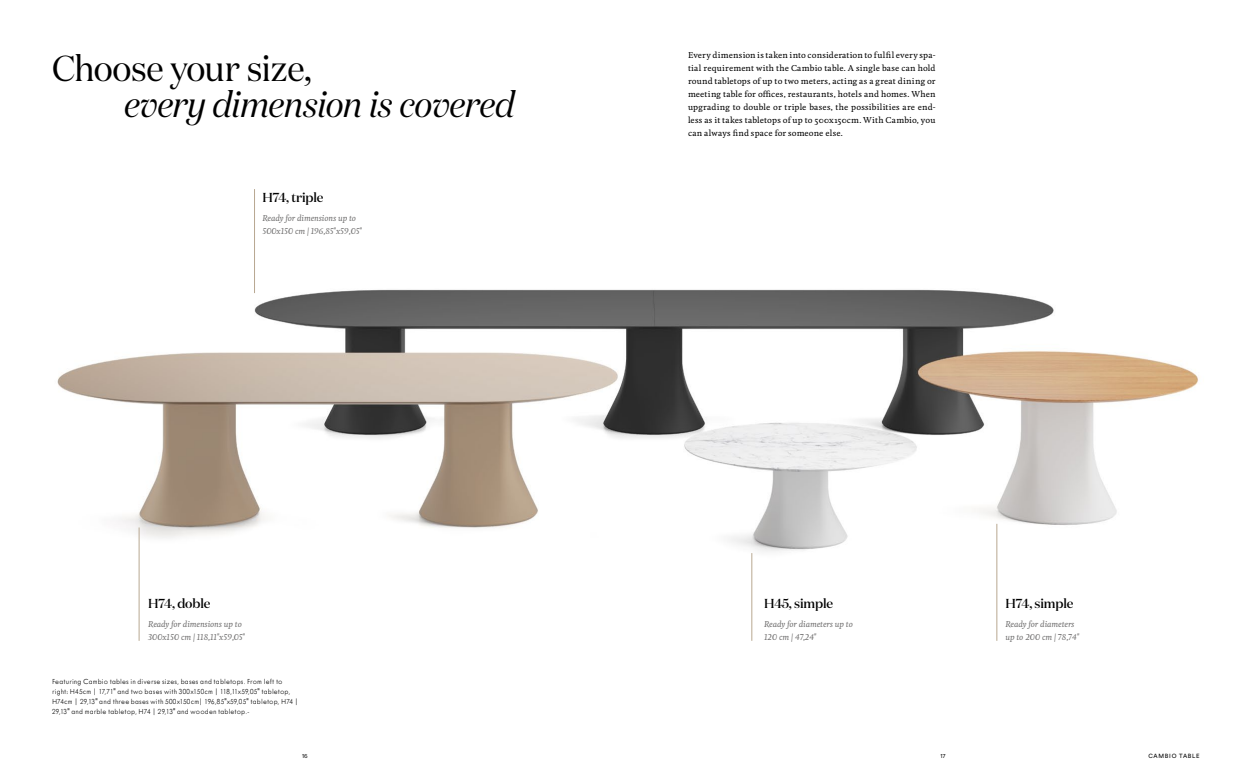
<style>
.page{position:relative;width:1248px;height:780px;background:#fff}
.page>*{position:absolute;margin:0;border:0;box-sizing:border-box;transform-origin:0 0}
.t1{font:italic 36px "Domaine Display";letter-spacing:-.01em;color:#000;scale:.95 1}
.t2{font:36px "Domaine Display";letter-spacing:-.015em;color:#000;scale:.95 1}
.t3{font:500 13px "Domaine Display";letter-spacing:-.01em;color:#000}
.t4{font:500 8px/13px "Feijoa";letter-spacing:.015em;color:#000;text-align:justify}
.t5{font:300 8px/10px "Tw Cen MT Pro";letter-spacing:.02em;color:#000}
.t6{font:italic 500 8px/13px "Feijoa";letter-spacing:-.01em;color:#706f6f}
.t7{font:6px "Circular Std";letter-spacing:.12em;color:#000}
.t8{font:6px "Proxima Nova";color:#000}
</style>
<div class="page">
<img style="left:57px;top:289px;width:1141px;height:349px">
<hr style="left:254px;top:189px;width:1px;height:104px;background:#b8a891">
<hr style="left:139px;top:527px;width:1px;height:114px;background:#b8a891">
<hr style="left:751px;top:553px;width:1px;height:88px;background:#b8a891">
<hr style="left:996px;top:524px;width:1px;height:117px;background:#b8a891">
<h1 class="t2" style="left:52px;top:46px;width:275px">Choose your size,</h1>
<h1 class="t1" style="left:124px;top:82px;width:412px">every dimension is covered</h1>
<h2 class="t3" style="left:262px;top:189px;width:63px">H74, triple</h2>
<p class="t6" style="left:262px;top:212px;width:101px">Ready for dimensions up to<br>500x150 cm | 196,85"x59,05"</p>
<h2 class="t3" style="left:148px;top:595px;width:64px">H74, doble</h2>
<p class="t6" style="left:148px;top:618px;width:99px">Ready for dimensions up to<br>300x150 cm | 118,11"x59,05"</p>
<p class="t5" style="left:52px;top:676px;width:248px">Featuring Cambio tables in diverse sizes, bases and tabletops. From left to right: H45cm | 17,71" and two bases with 300x150cm | 118,11x59,05" tabletop, H74cm | 29,13" and three bases with 500x150cm| 196,85"x59,05" tabletop, H74 | 29,13" and marble tabletop, H74 | 29,13" and wooden tabletop.-</p>
<p class="t4" style="left:688px;top:49px;width:249px">Every dimension is taken into consideration to fulfil every spa&shy;tial requirement with the Cambio table. A single base can hold round tabletops of up to two meters, acting as a great dining or meeting table for offices, restaurants, hotels and homes. When upgrading to double or triple bases, the possibilities are end&shy;less as it takes tabletops of up to 500x150cm. With Cambio, you can always find space for someone else.</p>
<h2 class="t3" style="left:764px;top:595px;width:71px">H45, simple</h2>
<p class="t6" style="left:764px;top:618px;width:90px">Ready for diameters up to<br>120 cm | 47,24"</p>
<h2 class="t3" style="left:1005px;top:595px;width:70px">H74, simple</h2>
<p class="t6" style="left:1005px;top:618px;width:75px">Ready for diameters up to 200 cm | 78,74"</p>
<p class="t8" style="left:302px;top:752px;width:7px">16</p>
<p class="t8" style="left:940px;top:752px;width:7px">17</p>
<p class="t7" style="left:1148px;top:752px;width:53px">CAMBIO TABLE</p>
</div>
